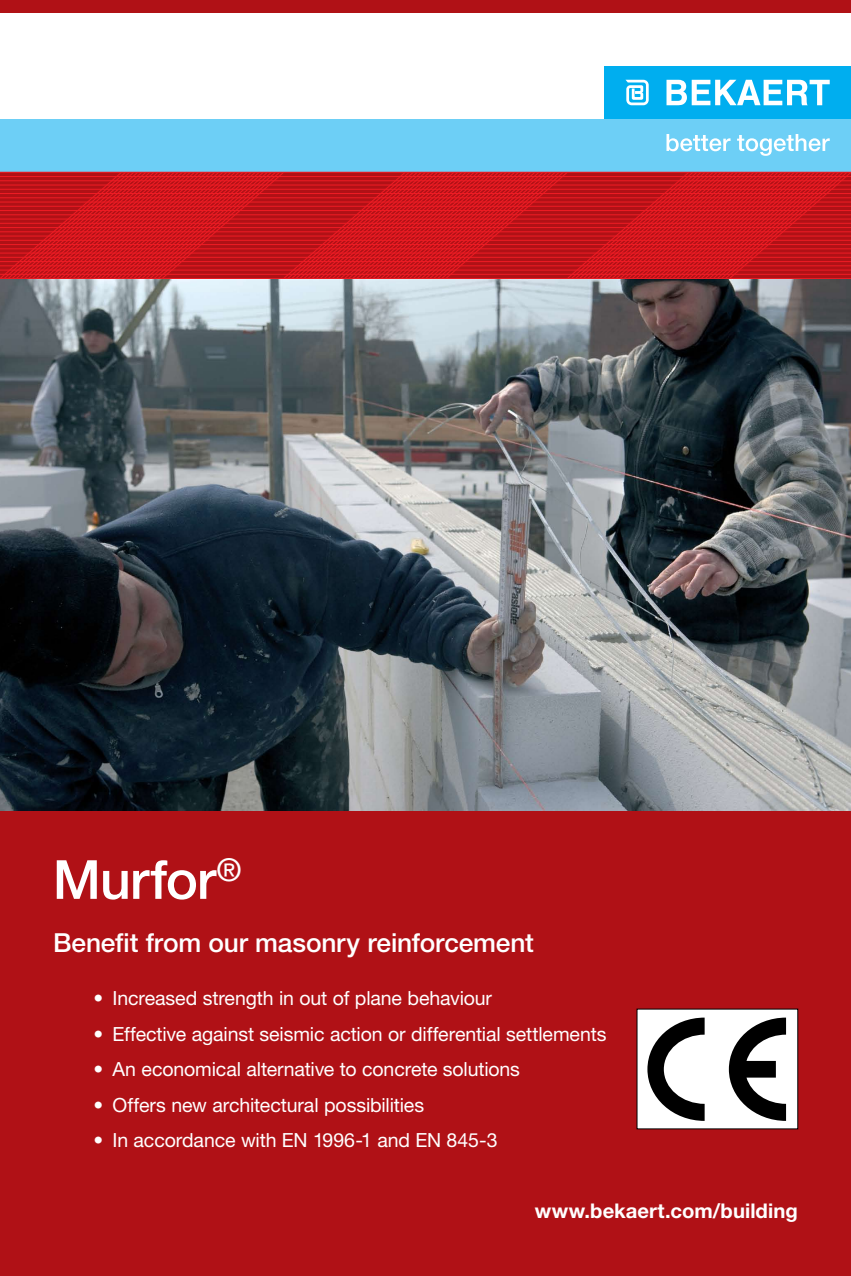
<style>
.page{position:relative;width:851px;height:1276px;background:#fff}
.page>*{position:absolute;margin:0;border:0;box-sizing:border-box;transform-origin:0 0}
.t1{font:500 54px "Helvetica Neue LT Pro";letter-spacing:-.015em;color:#fff}
.t2{font:500 26.25px "Helvetica Neue LT Pro";letter-spacing:-.005em;color:#fff}
.t3{font:700 20.25px "Helvetica Neue LT Pro";color:#fff}
.t4{font:19.5px "Helvetica Neue LT Pro";letter-spacing:-.005em;color:#fff}
</style>
<div class="page">
<div style="left:604px;top:66px;width:246px;height:53px;background:#00aeef"></div>
<div style="left:0;top:119px;width:850px;height:53px;background:#6dcff6"></div>
<svg style="left:625px;top:80px;width:23px;height:25px"></svg>
<svg style="left:666px;top:80px;width:163px;height:25px"></svg>
<svg style="left:0;top:171px;width:850px;height:107px;background:#c0151b"></svg>
<hr style="left:0;top:278px;width:850px;height:1px;background:#ed1c24">
<hr style="left:0;top:274px;width:850px;height:1px;background:#ed1c24">
<hr style="left:0;top:269px;width:850px;height:2px;background:#ed1c24">
<hr style="left:0;top:265px;width:850px;height:1px;background:#ed1c24">
<hr style="left:0;top:261px;width:850px;height:1px;background:#ed1c24">
<hr style="left:0;top:257px;width:850px;height:1px;background:#ed1c24">
<hr style="left:0;top:252px;width:850px;height:2px;background:#ed1c24">
<hr style="left:0;top:248px;width:850px;height:1px;background:#ed1c24">
<hr style="left:0;top:244px;width:850px;height:1px;background:#ed1c24">
<hr style="left:0;top:240px;width:850px;height:1px;background:#ed1c24">
<hr style="left:0;top:235px;width:850px;height:2px;background:#ed1c24">
<hr style="left:0;top:231px;width:850px;height:1px;background:#ed1c24">
<hr style="left:0;top:227px;width:850px;height:1px;background:#ed1c24">
<hr style="left:0;top:223px;width:850px;height:1px;background:#ed1c24">
<hr style="left:0;top:218px;width:850px;height:2px;background:#ed1c24">
<hr style="left:0;top:214px;width:850px;height:1px;background:#ed1c24">
<hr style="left:0;top:210px;width:850px;height:1px;background:#ed1c24">
<hr style="left:0;top:206px;width:850px;height:1px;background:#ed1c24">
<hr style="left:0;top:201px;width:850px;height:1px;background:#ed1c24">
<hr style="left:0;top:197px;width:850px;height:1px;background:#ed1c24">
<hr style="left:0;top:193px;width:850px;height:1px;background:#ed1c24">
<hr style="left:0;top:189px;width:850px;height:1px;background:#ed1c24">
<hr style="left:0;top:184px;width:850px;height:1px;background:#ed1c24">
<hr style="left:0;top:180px;width:850px;height:1px;background:#ed1c24">
<hr style="left:0;top:176px;width:850px;height:1px;background:#ed1c24">
<hr style="left:0;top:172px;width:850px;height:1px;background:#ed1c24">
<svg style="left:666px;top:134px;width:64px;height:17px"></svg>
<svg style="left:737px;top:134px;width:92px;height:22px"></svg>
<div style="left:0;top:0;width:850px;height:13px;background:#b01116"></div>
<div style="left:0;top:787px;width:850px;height:489px;background:#b01116"></div>
<div style="left:637px;top:1009px;width:160px;height:120px;background:#fff"></div>
<svg style="left:647px;top:1017px;width:57px;height:104px"></svg>
<svg style="left:728px;top:1017px;width:58px;height:104px"></svg>
<img style="left:0;top:279px;width:850px;height:531px">
<h1 class="t1" style="left:53px;top:847px;width:190px">Murfor<sup>®</sup></h1>
<h2 class="t2" style="left:53px;top:927px;width:482px">Benefit from our masonry reinforcement</h2>
<p class="t4" style="left:94px;top:986px;width:400px">• Increased strength in out of plane behaviour</p>
<p class="t4" style="left:94px;top:1022px;width:514px">• Effective against seismic action or differential settlements</p>
<p class="t4" style="left:94px;top:1057px;width:428px">• An economical alternative to concrete solutions</p>
<p class="t4" style="left:94px;top:1093px;width:332px">• Offers new architectural possibilities</p>
<p class="t4" style="left:94px;top:1128px;width:405px">• In accordance with EN 1996-1 and EN 845-3</p>
<p class="t3" style="left:534px;top:1198px;width:264px">www.bekaert.com/building</p>
</div>
